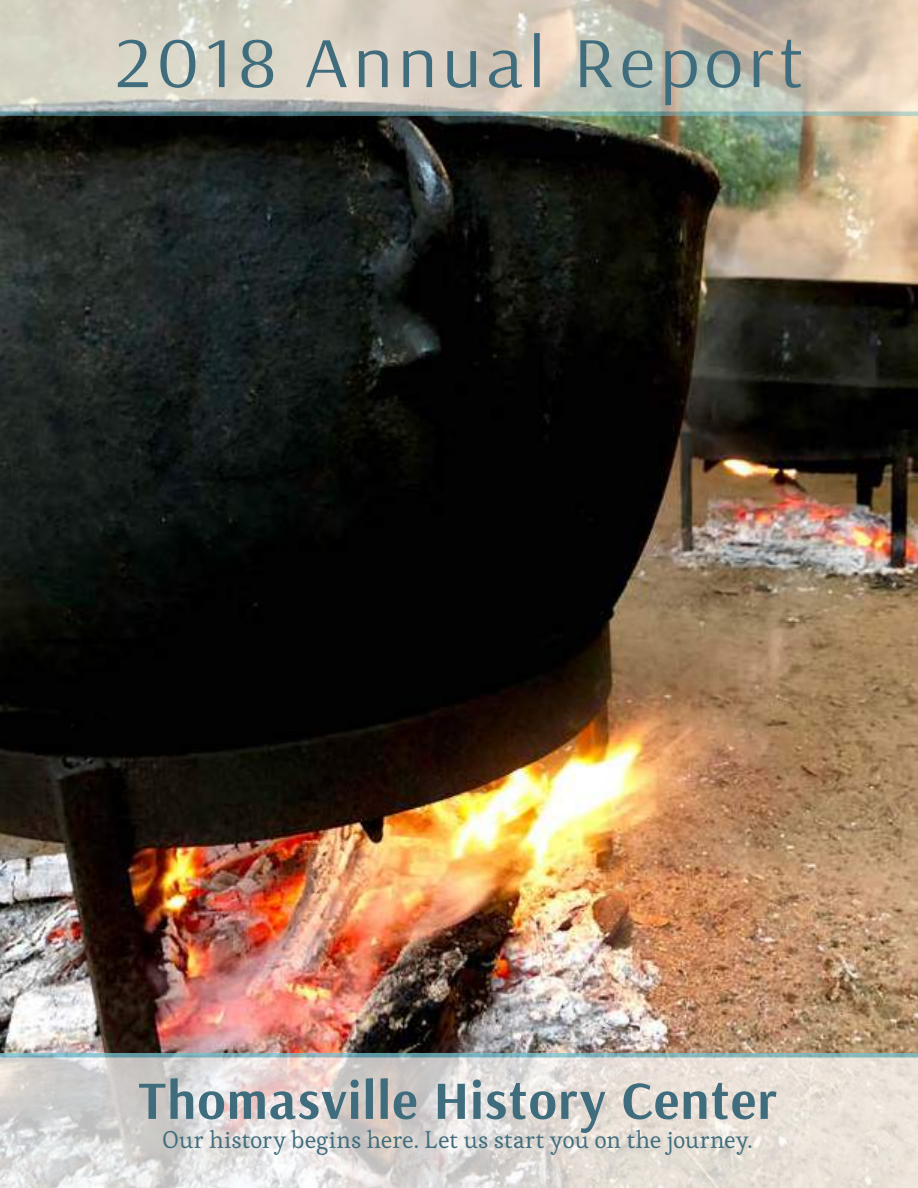
<style>
.page{position:relative;width:918px;height:1188px;background:#fff}
.page>*{position:absolute;margin:0;border:0;box-sizing:border-box;transform-origin:0 0}
.t1{font:72px "Arsenal";letter-spacing:.06em;color:#406d7d;scale:1.08 1}
.t2{font:700 54px "Arsenal";letter-spacing:.02em;color:#406d7d}
.t3{font:24px "Esteban";color:#406d7d}
</style>
<div class="page">
<img style="left:0;top:116px;width:918px;height:937px">
<svg style="left:0;top:0;width:918px;height:116px;background:#ccc7ba"></svg>
<svg style="left:0;top:1053px;width:918px;height:135px;background:#dddad6"></svg>
<h1 class="t1" style="left:114px;top:14px;width:640px">2018 Annual Report</h1>
<h2 class="t2" style="left:138px;top:1063px;width:640px">Thomasville History Center</h2>
<p class="t3" style="left:162px;top:1124px;width:592px">Our history begins here. Let us start you on the journey.</p>
</div>
